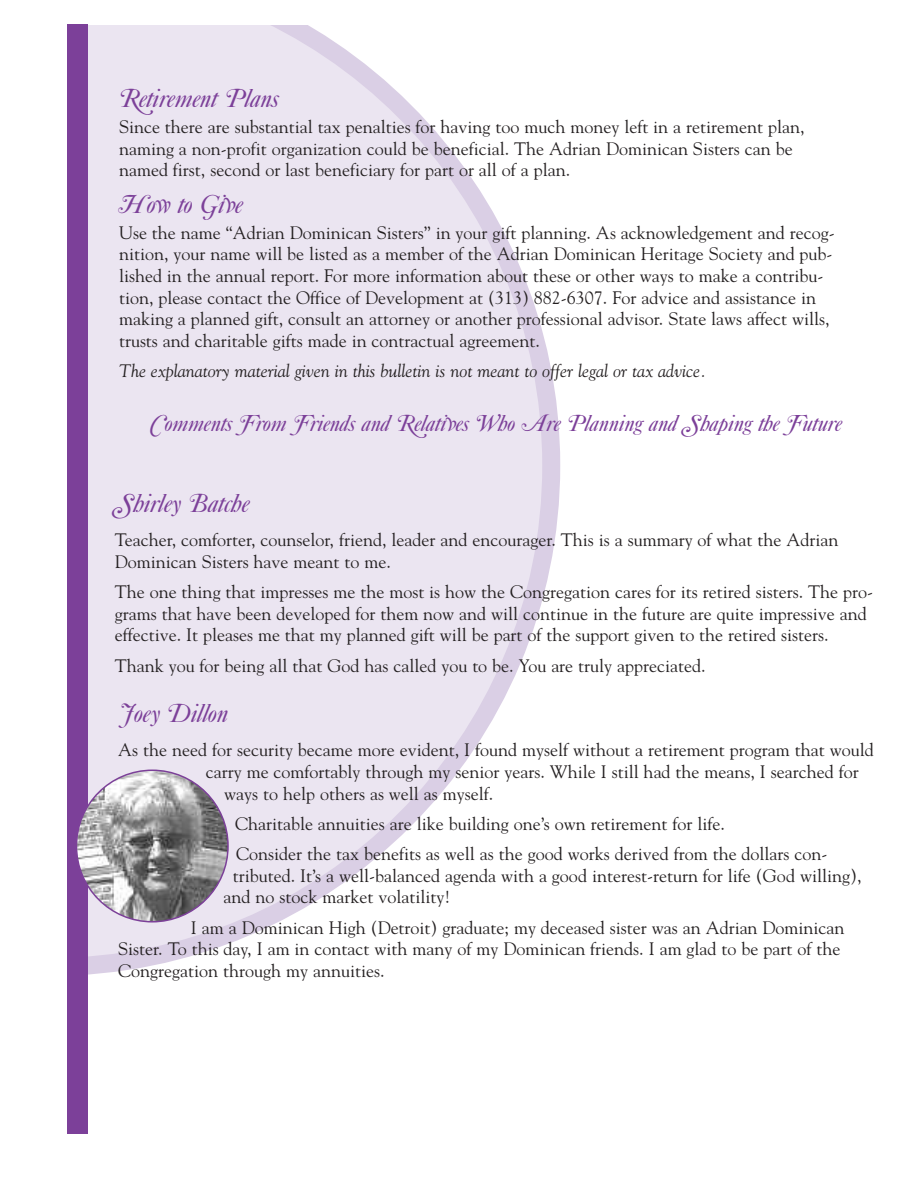
<style>
.page{position:relative;width:918px;height:1188px;background:#fff}
.page>*{position:absolute;margin:0;border:0;box-sizing:border-box;transform-origin:0 0}
.t1{font:italic 27px "Caslon No 540 Swa D";color:#7c4099}
.t2{font:italic 24px "Caslon No 540 Swa D";color:#7c4099}
.t3{font:18px/21.6px "Goudy";color:#231f20}
.t4{font:italic 18px "Goudy";color:#231f20}
</style>
<div class="page">
<svg style="left:88px;top:25px;width:472px;height:950px"></svg>
<div style="left:68px;top:25px;width:20px;height:1109px;background:#7c4099"></div>
<svg style="left:77px;top:770px;width:152px;height:153px;background:#a6a1a9"></svg>
<h1 class="t1" style="left:119px;top:82px;width:161px">Retirement Plans</h1>
<p class="t3" style="left:119px;top:116px;width:687px">Since there are substantial tax penalties for having too much money left in a retirement plan, naming a non-profit organization could be beneficial. The Adrian Dominican Sisters can be named first, second or last beneficiary for part or all of a plan.</p>
<h1 class="t1" style="left:119px;top:188px;width:125px">How to Give</h1>
<p class="t3" style="left:119px;top:222px;width:717px">Use the name “Adrian Dominican Sisters” in your gift planning. As acknowledgement and recog&shy;nition, your name will be listed as a member of the Adrian Dominican Heritage Society and pub&shy;lished in the annual report. For more information about these or other ways to make a contribu&shy;tion, please contact the Office of Development at (313) 882-6307. For advice and assistance in making a planned gift, consult an attorney or another professional advisor. State laws affect wills, trusts and charitable gifts made in contractual agreement.</p>
<p class="t4" style="left:119px;top:360px;width:589px">The explanatory material given in this bulletin is not meant to offer legal or tax advice.</p>
<h2 class="t2" style="left:150px;top:409px;width:693px">Comments From Friends and Relatives Who Are Planning and Shaping the Future</h2>
<h1 class="t1" style="left:115px;top:487px;width:136px">Shirley Batche</h1>
<p class="t3" style="left:115px;top:529px;width:725px">Teacher, comforter, counselor, friend, leader and encourager. This is a summary of what the Adrian<br>Dominican Sisters have meant to me.</p>
<p class="t3" style="left:115px;top:581px;width:760px">The one thing that impresses me the most is how the Congregation cares for its retired sisters. The pro&shy;grams that have been developed for them now and will continue in the future are quite impressive and effective. It pleases me that my planned gift will be part of the support given to the retired sisters.</p>
<p class="t3" style="left:115px;top:654px;width:592px">Thank you for being all that God has called you to be. You are truly appreciated.</p>
<h1 class="t1" style="left:118px;top:697px;width:111px">Joey Dillon</h1>
<p class="t3" style="left:118px;top:739px;width:757px">As the need for security became more evident, I found myself without a retirement program that would</p>
<p class="t3" style="left:206px;top:761px;width:655px">carry me comfortably through my senior years. While I still had the means, I searched for</p>
<p class="t3" style="left:224px;top:783px;width:271px">ways to help others as well as myself.</p>
<p class="t3" style="left:235px;top:809px;width:594px;line-height:30.3px">Charitable annuities are like building one’s own retirement for life.<br>Consider the tax benefits as well as the good works derived from the dollars con-</p>
<p class="t3" style="left:224px;top:865px;width:639px;text-indent:9px">tributed. It’s a well-balanced agenda with a good interest-return for life (God willing), and no stock market volatility!</p>
<p class="t3" style="left:118px;top:917px;width:728px;text-indent:73px">I am a Dominican High (Detroit) graduate; my deceased sister was an Adrian Dominican<br>Sister. To this day, I am in contact with many of my Dominican friends. I am glad to be part of the<br>Congregation through my annuities.</p>
</div>
